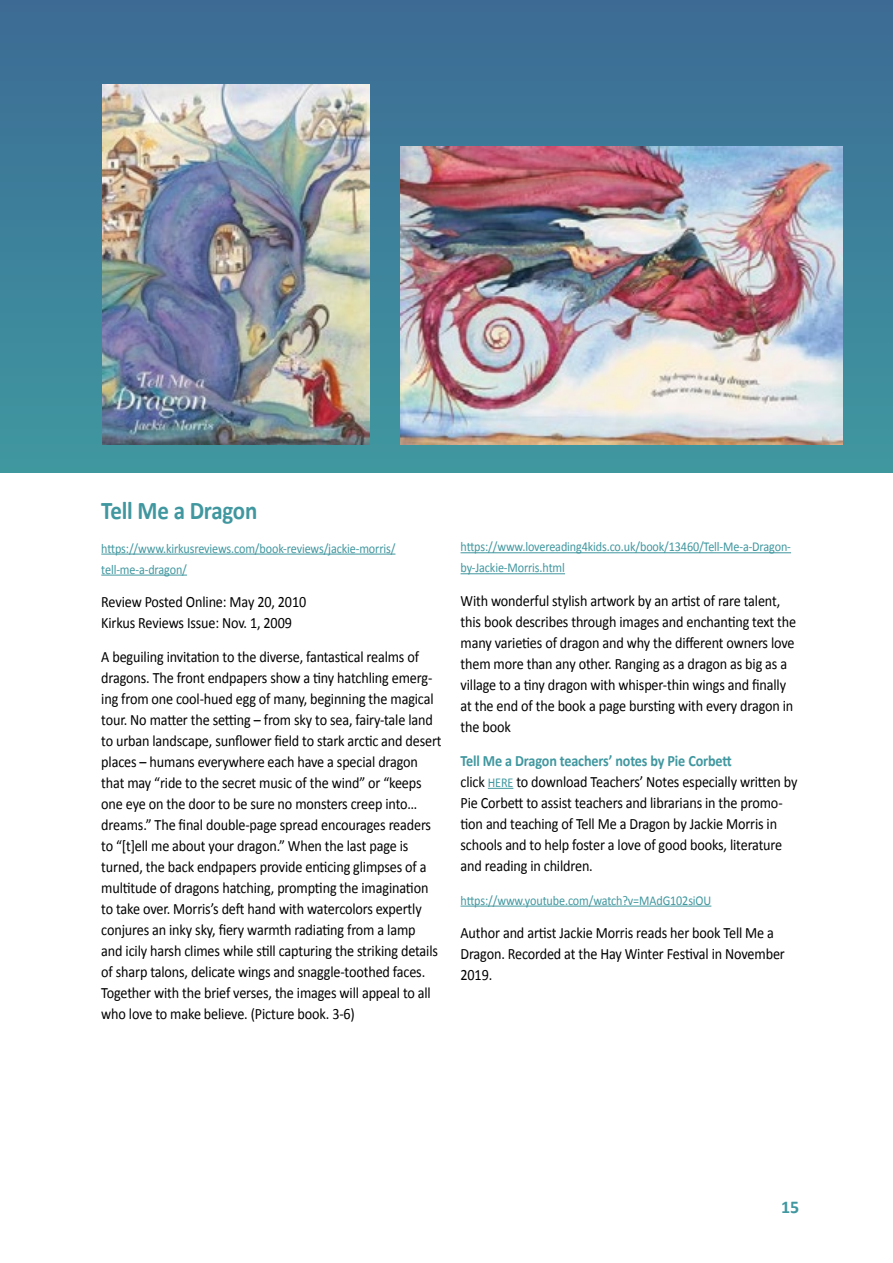
<style>
.page{position:relative;width:893px;height:1263px;background:#fff}
.page>*{position:absolute;margin:0;border:0;box-sizing:border-box;transform-origin:0 0}
.t1{font:700 25.5px "Calibri";letter-spacing:-.01em;color:#40979f;scale:.9 1}
.t2{font:700 18px "Calibri";color:#40979f}
.t3{font:15.75px/21px "Calibri";letter-spacing:-.01em;color:#000;scale:.9 1}
.t4{font:13.5px/21px "Calibri";letter-spacing:-.01em;color:#40979f;scale:.9 1}
.s1{font-weight:700;color:#40979f}
.s2{font-size:13.5px;color:#40979f}
</style>
<div class="page">
<div style="left:0;top:0;width:893px;height:472px;background:linear-gradient(to bottom,#3c6b95,#4298a0)"></div>
<hr style="left:101px;top:554px;width:294px;height:1px;background:#40979f">
<hr style="left:101px;top:575px;width:86px;height:1px;background:#40979f">
<hr style="left:461px;top:552px;width:330px;height:1px;background:#40979f">
<hr style="left:461px;top:573px;width:104px;height:1px;background:#40979f">
<svg style="left:488px;top:788px;width:25px;height:1px"></svg>
<hr style="left:461px;top:906px;width:250px;height:1px;background:#40979f">
<img style="left:102px;top:84px;width:268px;height:360px">
<img style="left:401px;top:146px;width:442px;height:298px">
<h1 class="t1" style="left:101px;top:494px;width:175px">Tell Me a Dragon</h1>
<p class="t4" style="left:101px;top:537px;width:328px">https://www.kirkusreviews.com/book-reviews/jackie-morris/ tell-me-a-dragon/</p>
<p class="t3" style="left:101px;top:591px;width:229px">Review Posted Online: May 20, 2010<br>Kirkus Reviews Issue: Nov. 1, 2009</p>
<p class="t3" style="left:101px;top:646px;width:380px">A beguiling invitation to the diverse, fantastical realms of dragons. The front endpapers show a tiny hatchling emerg&shy;ing from one cool-hued egg of many, beginning the magical tour. No matter the setting – from sky to sea, fairy-tale land to urban landscape, sunflower field to stark arctic and desert places – humans everywhere each have a special dragon that may “ride to the secret music of the wind” or “keeps one eye on the door to be sure no monsters creep into… dreams.” The final double-page spread encourages readers to “[t]ell me about your dragon.” When the last page is turned, the back endpapers provide enticing glimpses of a multitude of dragons hatching, prompting the imagination to take over. Morris’s deft hand with watercolors expertly conjures an inky sky, fiery warmth radiating from a lamp<br>and icily harsh climes while still capturing the striking details of sharp talons, delicate wings and snaggle-toothed faces.<br>Together with the brief verses, the images will appeal to all who love to make believe. (Picture book. 3-6)</p>
<p class="t4" style="left:461px;top:536px;width:369px">https://www.lovereading4kids.co.uk/book/13460/Tell-Me-a-Dragon&shy;by-Jackie-Morris.html</p>
<p class="t3" style="left:461px;top:589px;width:374px">With wonderful stylish artwork by an artist of rare talent, this book describes through images and enchanting text the many varieties of dragon and why the different owners love them more than any other. Ranging as a dragon as big as a village to a tiny dragon with whisper-thin wings and finally at the end of the book a page bursting with every dragon in the book</p>
<p class="t3" style="left:461px;top:749px;width:376px"><span class="s1">Tell Me a Dragon teachers’ notes by Pie Corbett<br></span>click <span class="s2">HERE</span> to download Teachers’ Notes especially written by Pie Corbett to assist teachers and librarians in the promo&shy;tion and teaching of Tell Me a Dragon by Jackie Morris in schools and to help foster a love of good books, literature and reading in children.</p>
<p class="t4" style="left:461px;top:889px;width:280px">https://www.youtube.com/watch?v=MAdG102siOU</p>
<p class="t3" style="left:461px;top:922px;width:362px">Author and artist Jackie Morris reads her book Tell Me a<br>Dragon. Recorded at the Hay Winter Festival in November<br>2019.</p>
<p class="t2" style="left:781px;top:1196px;width:20px">15</p>
</div>
